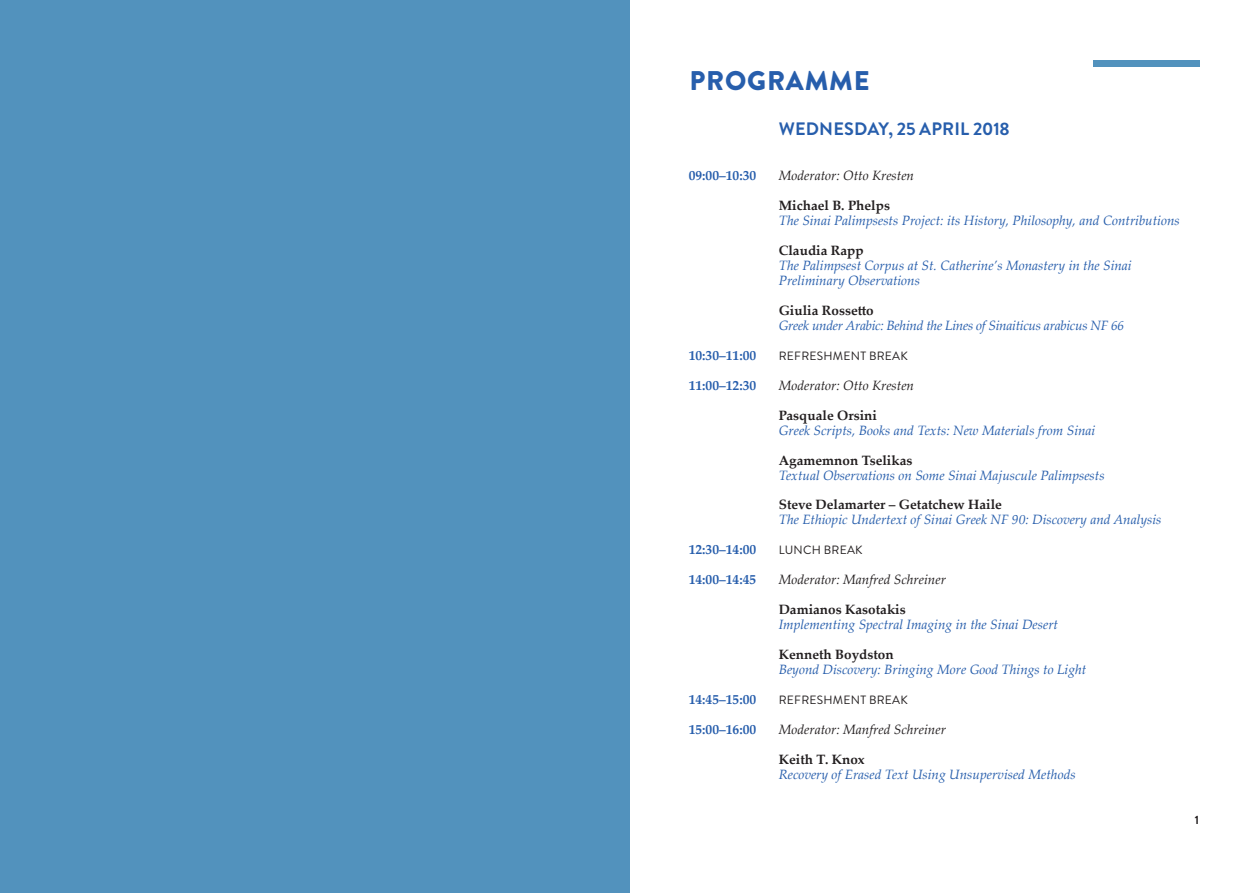
<style>
.page{position:relative;width:1259px;height:893px;background:#fff}
.page>*{position:absolute;margin:0;border:0;box-sizing:border-box;transform-origin:0 0}
.t1{font:900 27px "Brandon Grotesque";letter-spacing:.03em;color:#275eac}
.t2{font:700 18px "Brandon Grotesque";letter-spacing:.01em;color:#275eac}
.t3{font:italic 13.5px/15px "Palatino Linotype";color:#275eac}
.t4{font:700 13.5px "Palatino Linotype";color:#231f20}
.t5{font:italic 13.5px "Palatino Linotype";color:#231f20}
.t6{font:700 13.5px "Palatino Linotype";color:#275eac}
.t7{font:italic 13.5px "Palatino Linotype";letter-spacing:-.02em;color:#275eac}
.t8{font:12px "Brandon Grotesque";letter-spacing:.02em;color:#231f20}
.t9{font:700 12px "Brandon Grotesque";color:#231f20}
</style>
<div class="page">
<div style="left:1093px;top:60px;width:106px;height:7px;background:#5292bd"></div>
<div style="left:0;top:0;width:629px;height:893px;background:#5292bd"></div>
<h1 class="t1" style="left:689px;top:61px;width:181px">PROGRAMME</h1>
<h2 class="t2" style="left:778px;top:116px;width:233px">WEDNESDAY, 25 APRIL 2018</h2>
<p class="t6" style="left:688px;top:166px;width:69px">09:00–10:30</p>
<p class="t5" style="left:778px;top:166px;width:137px">Moderator: Otto Kresten</p>
<p class="t4" style="left:778px;top:196px;width:113px">Michael B. Phelps</p>
<p class="t3" style="left:778px;top:212px;width:402px">The Sinai Palimpsests Project: its History, Philosophy, and Contributions</p>
<p class="t4" style="left:778px;top:241px;width:86px">Claudia Rapp</p>
<p class="t3" style="left:778px;top:257px;width:354px">The Palimpsest Corpus at St. Catherine’s Monastery in the Sinai<br>Preliminary Observations</p>
<p class="t4" style="left:778px;top:300px;width:97px">Giulia Rossetto</p>
<p class="t7" style="left:778px;top:315px;width:347px">Greek under Arabic: Behind the Lines of Sinaiticus arabicus NF 66</p>
<p class="t6" style="left:688px;top:345px;width:69px">10:30–11:00</p>
<p class="t8" style="left:778px;top:347px;width:131px">REFRESHMENT BREAK</p>
<p class="t6" style="left:688px;top:375px;width:69px">11:00–12:30</p>
<p class="t5" style="left:778px;top:375px;width:137px">Moderator: Otto Kresten</p>
<p class="t4" style="left:778px;top:405px;width:100px">Pasquale Orsini</p>
<p class="t3" style="left:778px;top:422px;width:318px">Greek Scripts, Books and Texts: New Materials from Sinai</p>
<p class="t4" style="left:778px;top:450px;width:135px">Agamemnon Tselikas</p>
<p class="t3" style="left:778px;top:467px;width:327px">Textual Observations on Some Sinai Majuscule Palimpsests</p>
<p class="t4" style="left:778px;top:495px;width:225px">Steve Delamarter – Getatchew Haile</p>
<p class="t3" style="left:778px;top:512px;width:384px">The Ethiopic Undertext of Sinai Greek NF 90: Discovery and Analysis</p>
<p class="t6" style="left:688px;top:540px;width:69px">12:30–14:00</p>
<p class="t8" style="left:778px;top:542px;width:85px">LUNCH BREAK</p>
<p class="t6" style="left:688px;top:570px;width:69px">14:00–14:45</p>
<p class="t5" style="left:778px;top:570px;width:169px">Moderator: Manfred Schreiner</p>
<p class="t4" style="left:778px;top:600px;width:128px">Damianos Kasotakis</p>
<p class="t3" style="left:778px;top:617px;width:281px">Implementing Spectral Imaging in the Sinai Desert</p>
<p class="t4" style="left:778px;top:645px;width:116px">Kenneth Boydston</p>
<p class="t3" style="left:778px;top:662px;width:309px">Beyond Discovery: Bringing More Good Things to Light</p>
<p class="t6" style="left:688px;top:690px;width:69px">14:45–15:00</p>
<p class="t8" style="left:778px;top:692px;width:131px">REFRESHMENT BREAK</p>
<p class="t6" style="left:688px;top:720px;width:69px">15:00–16:00</p>
<p class="t5" style="left:778px;top:720px;width:169px">Moderator: Manfred Schreiner</p>
<p class="t4" style="left:778px;top:750px;width:87px">Keith T. Knox</p>
<p class="t3" style="left:778px;top:766px;width:298px">Recovery of Erased Text Using Unsupervised Methods</p>
<p class="t9" style="left:1194px;top:812px;width:6px">1</p>
</div>
